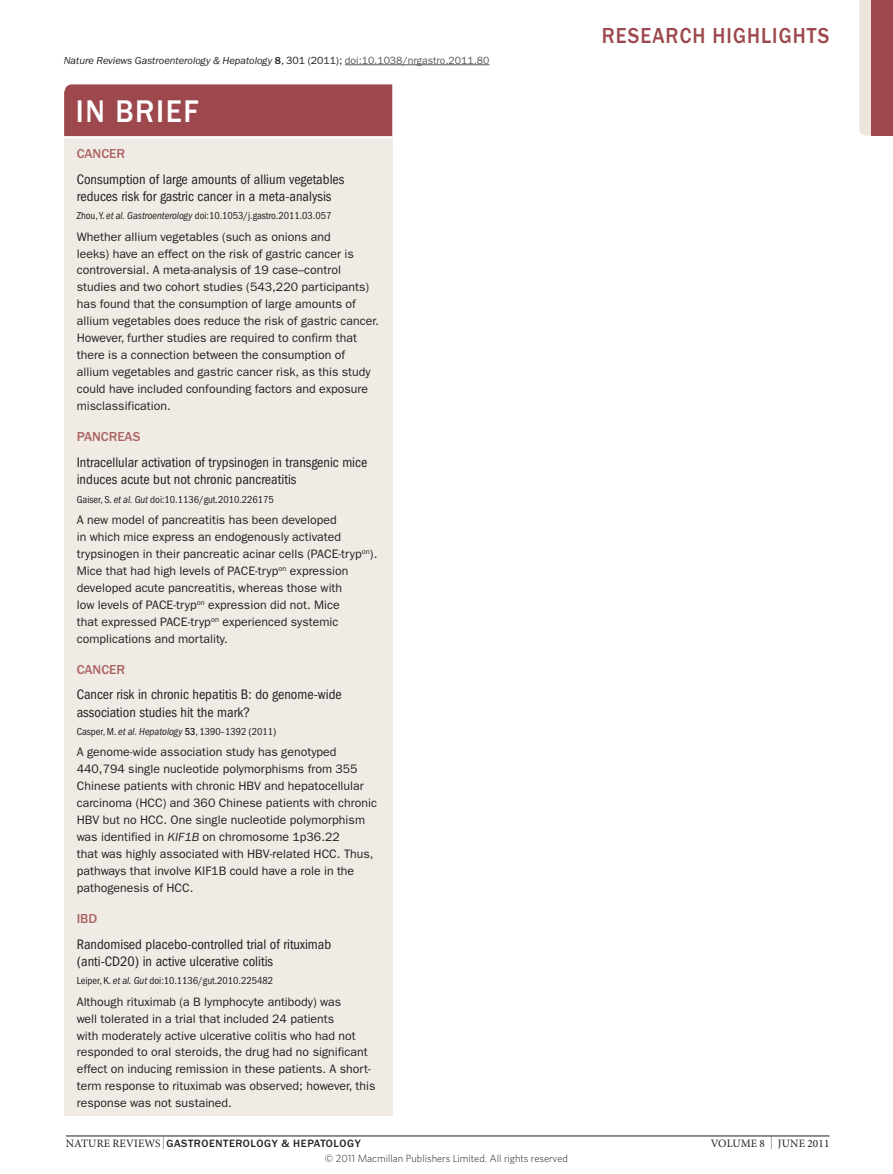
<style>
.page{position:relative;width:893px;height:1174px;background:#fff}
.page>*{position:absolute;margin:0;border:0;box-sizing:border-box;transform-origin:0 0}
.Strapline{font:500 32.4px "ITC Franklin Gothic Std";letter-spacing:.05em;color:#fff;scale:.93 1}
.t1{font:500 22.5px "ITC Franklin Gothic Std";letter-spacing:.05em;color:#9d484d;scale:.9 1}
.In_Brief_title{font:condensed 14.25px/17.1px "ITC Franklin Gothic Std";color:#231f20}
.Strapline-2{font:500 13.5px "ITC Franklin Gothic Std";letter-spacing:-.005em;color:#ad6564}
.Box_body_first{font:12.3px/17px "ITC Franklin Gothic Std";color:#231f20}
.t2{font:11.25px "Minion Pro";letter-spacing:.01em;color:#231f20}
.t3{font:500 10.95px "ITC Franklin Gothic Std";letter-spacing:.05em;color:#231f20}
.In_Brief_citation{font:condensed 10.5px "ITC Franklin Gothic Std";letter-spacing:-.005em;color:#231f20}
.Citation_line{font:italic 10.5px "ITC Franklin Gothic Std";letter-spacing:-.005em;color:#231f20}
.t4{font:300 10.5px "Whitney";color:#231f20}
.s1{font-weight:500;font-style:normal}
.s2{font-style:normal}
.s3{font-style:normal;color:#57585a}
.s4{font-style:italic}
.s5{font-weight:500}
.s6{font-family:"Minion Pro";font-weight:400;font-size:11.25px}
.s7{font-family:"Minion Pro";font-weight:400;font-size:12.9px}
.s8{font-size:12.9px}
</style>
<div class="page">
<hr style="left:66px;top:1135px;width:763px;height:1px;background:#231f20">
<hr style="left:345px;top:65px;width:144px;height:1px;background:#57585a">
<svg style="left:859px;top:0;width:13px;height:136px;background:#e6dad2"></svg>
<div style="left:872px;top:0;width:21px;height:136px;background:#9d484d"></div>
<div style="left:64px;top:136px;width:328px;height:979px;background:#f0ece5"></div>
<hr style="left:62px;top:136px;width:330px;height:2px;background:#fff">
<div style="left:64px;top:84px;width:328px;height:52px;background:#9d484d"></div>
<p class="Citation_line" style="left:64px;top:54px;width:427px">Nature Reviews Gastroenterology &amp; Hepatology <span class="s1">8</span><span class="s2">, 301 (2011);</span> <span class="s3">doi:10.1038/nrgastro.2011.80</span></p>
<p class="Strapline" style="left:76px;top:93px;width:133px">IN BRIEF</p>
<p class="Strapline-2" style="left:77px;top:146px;width:50px">CANCER</p>
<p class="In_Brief_title" style="left:77px;top:171px;width:269px">Consumption of large amounts of allium vegetables reduces risk for gastric cancer in a meta-analysis</p>
<p class="In_Brief_citation" style="left:77px;top:210px;width:256px">Zhou, Y. <span class="s4">et al. Gastroenterology</span> doi:10.1053/j.gastro.2011.03.057</p>
<p class="Box_body_first" style="left:77px;top:228px;width:303px">Whether allium vegetables (such as onions and<br>leeks) have an effect on the risk of gastric cancer is controversial. A meta-analysis of 19 case–control studies and two cohort studies (543,220 participants) has found that the consumption of large amounts of allium vegetables does reduce the risk of gastric cancer.<br>However, further studies are required to confirm that there is a connection between the consumption of allium vegetables and gastric cancer risk, as this study could have included confounding factors and exposure misclassification.</p>
<p class="Strapline-2" style="left:77px;top:429px;width:65px">PANCREAS</p>
<p class="In_Brief_title" style="left:77px;top:454px;width:292px">Intracellular activation of trypsinogen in transgenic mice induces acute but not chronic pancreatitis</p>
<p class="In_Brief_citation" style="left:77px;top:493px;width:199px">Gaiser, S. <span class="s4">et al. Gut</span> doi:10.1136/gut.2010.226175</p>
<p class="Box_body_first" style="left:77px;top:511px;width:302px">A new model of pancreatitis has been developed<br>in which mice express an endogenously activated trypsinogen in their pancreatic acinar cells (PACE-tryp<sup>on</sup>).<br>Mice that had high levels of PACE-tryp<sup>on</sup> expression developed acute pancreatitis, whereas those with<br>low levels of PACE-tryp<sup>on</sup> expression did not. Mice<br>that expressed PACE-tryp<sup>on</sup> experienced systemic complications and mortality.</p>
<p class="Strapline-2" style="left:77px;top:662px;width:50px">CANCER</p>
<p class="In_Brief_title" style="left:77px;top:686px;width:267px">Cancer risk in chronic hepatitis B: do genome-wide association studies hit the mark?</p>
<p class="In_Brief_citation" style="left:77px;top:725px;width:201px">Casper, M. <span class="s4">et al. Hepatology</span> <span class="s5">53</span>, 1390–1392 (2011)</p>
<p class="Box_body_first" style="left:77px;top:743px;width:302px">A genome-wide association study has genotyped 440,794 single nucleotide polymorphisms from 355<br>Chinese patients with chronic HBV and hepatocellular carcinoma (HCC) and 360 Chinese patients with chronic HBV but no HCC. One single nucleotide polymorphism was identified in <span class="s4">KIF1B</span> on chromosome 1p36.22<br>that was highly associated with HBV-related HCC. Thus, pathways that involve KIF1B could have a role in the pathogenesis of HCC.</p>
<p class="Strapline-2" style="left:77px;top:911px;width:22px">IBD</p>
<p class="In_Brief_title" style="left:77px;top:935px;width:256px">Randomised placebo-controlled trial of rituximab (anti-CD20) in active ulcerative colitis</p>
<p class="In_Brief_citation" style="left:77px;top:975px;width:198px">Leiper, K. <span class="s4">et al. Gut</span> doi:10.1136/gut.2010.225482</p>
<p class="Box_body_first" style="left:77px;top:993px;width:300px">Although rituximab (a B lymphocyte antibody) was<br>well tolerated in a trial that included 24 patients<br>with moderately active ulcerative colitis who had not responded to oral steroids, the drug had no significant effect on inducing remission in these patients. A short&shy;term response to rituximab was observed; however, this response was not sustained.</p>
<p class="t1" style="left:602px;top:22px;width:254px">RESEARCH HIGHLIGHTS</p>
<p class="t3" style="left:66px;top:1137px;width:296px"><span class="s6">NATURE REVIEWS</span> <span class="s7">|</span> GASTROENTEROLOGY &amp; HEPATOLOGY</p>
<p class="t2" style="left:711px;top:1136px;width:120px">VOLUME 8 <span class="s8">|</span> JUNE 2011</p>
<p class="t4" style="left:325px;top:1151px;width:245px">© 2011 Macmillan Publishers Limited. All rights reserved</p>
</div>
